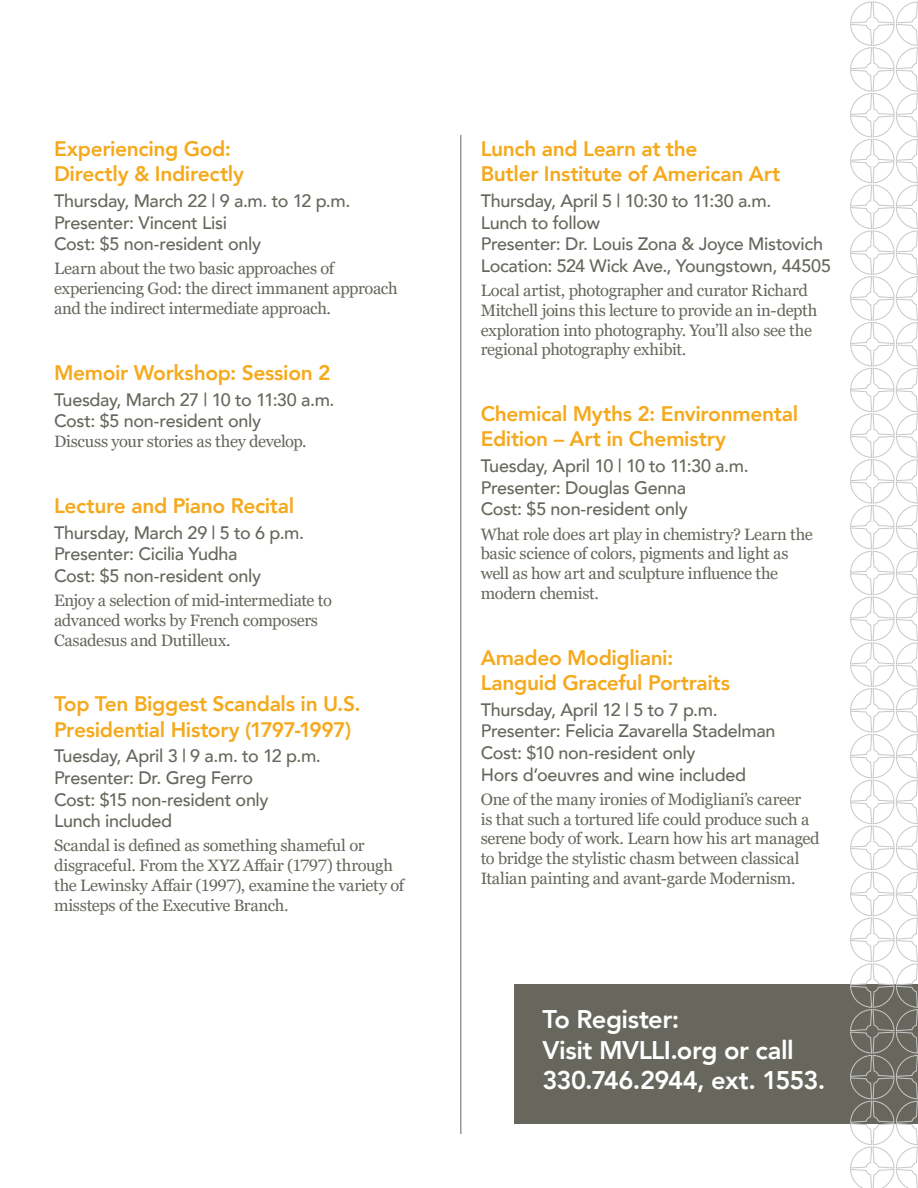
<style>
.page{position:relative;width:918px;height:1188px;background:#fff}
.page>*{position:absolute;margin:0;border:0;box-sizing:border-box;transform-origin:0 0}
.t1{font:800 25.5px/30.6px "Avenir";letter-spacing:-.02em;color:#fff}
.Class_Title{font:800 21px/25.2px "Avenir";letter-spacing:-.015em;color:#f5a91c}
.Details{font:500 18px "Avenir";letter-spacing:-.02em;color:#67675e}
.last_detail{font:500 18px "Avenir";letter-spacing:-.02em;color:#67675e}
.Class_Description{font:16.5px/19.8px "Georgia Pro";letter-spacing:-.02em;color:#67675e}
</style>
<div class="page">
<div style="left:514px;top:984px;width:404px;height:140px;background:#67675e"></div>
<svg style="left:850px;top:1px;width:68px;height:1187px"></svg>
<hr style="left:460px;top:135px;width:1px;height:999px;background:#67675e">
<p class="Class_Title" style="left:54px;top:135px;width:192px">Experiencing God:<br>Directly &amp; Indirectly</p>
<p class="Details" style="left:54px;top:185px;width:298px">Thursday, March 22 | 9 a.m. to 12 p.m.</p>
<p class="Details" style="left:54px;top:207px;width:175px">Presenter: Vincent Lisi</p>
<p class="last_detail" style="left:54px;top:228px;width:209px">Cost: $5 non-resident only</p>
<p class="Class_Description" style="left:54px;top:259px;width:345px">Learn about the two basic approaches of experiencing God: the direct immanent approach and the indirect intermediate approach.</p>
<p class="Class_Title" style="left:54px;top:358px;width:278px">Memoir Workshop: Session 2</p>
<p class="Details" style="left:54px;top:384px;width:282px">Tuesday, March 27 | 10 to 11:30 a.m.</p>
<p class="Details" style="left:54px;top:405px;width:209px">Cost: $5 non-resident only</p>
<p class="Class_Description" style="left:54px;top:432px;width:254px">Discuss your stories as they develop.</p>
<p class="Class_Title" style="left:54px;top:491px;width:242px">Lecture and Piano Recital</p>
<p class="Details" style="left:54px;top:517px;width:252px">Thursday, March 29 | 5 to 6 p.m.</p>
<p class="Details" style="left:54px;top:538px;width:185px">Presenter: Cicilia Yudha</p>
<p class="last_detail" style="left:54px;top:560px;width:209px">Cost: $5 non-resident only</p>
<p class="Class_Description" style="left:54px;top:591px;width:279px">Enjoy a selection of mid-intermediate to advanced works by French composers<br>Casadesus and Dutilleux.</p>
<p class="Class_Title" style="left:54px;top:690px;width:308px">Top Ten Biggest Scandals in U.S.<br>Presidential History (1797-1997)</p>
<p class="Details" style="left:54px;top:741px;width:268px">Tuesday, April 3 | 9 a.m. to 12 p.m.</p>
<p class="Details" style="left:54px;top:762px;width:201px">Presenter: Dr. Greg Ferro</p>
<p class="Details" style="left:54px;top:784px;width:216px">Cost: $15 non-resident only</p>
<p class="last_detail" style="left:54px;top:805px;width:120px">Lunch included</p>
<p class="Class_Description" style="left:54px;top:836px;width:352px">Scandal is defined as something shameful or disgraceful. From the XYZ Affair (1797) through the Lewinsky Affair (1997), examine the variety of missteps of the Executive Branch.</p>
<p class="Class_Title" style="left:481px;top:135px;width:301px">Lunch and Learn at the<br>Butler Institute of American Art</p>
<p class="Details" style="left:481px;top:185px;width:292px">Thursday, April 5 | 10:30 to 11:30 a.m.</p>
<p class="Details" style="left:481px;top:207px;width:121px">Lunch to follow</p>
<p class="Details" style="left:481px;top:228px;width:344px">Presenter: Dr. Louis Zona &amp; Joyce Mistovich</p>
<p class="last_detail" style="left:481px;top:250px;width:352px">Location: 524 Wick Ave., Youngstown, 44505</p>
<p class="Class_Description" style="left:481px;top:281px;width:338px">Local artist, photographer and curator Richard Mitchell joins this lecture to provide an in-depth exploration into photography. You’ll also see the regional photography exhibit.</p>
<p class="Class_Title" style="left:481px;top:400px;width:319px">Chemical Myths 2: Environmental<br>Edition – Art in Chemistry</p>
<p class="Details" style="left:481px;top:450px;width:270px">Tuesday, April 10 | 10 to 11:30 a.m.</p>
<p class="Details" style="left:481px;top:472px;width:207px">Presenter: Douglas Genna</p>
<p class="last_detail" style="left:481px;top:494px;width:209px">Cost: $5 non-resident only</p>
<p class="Class_Description" style="left:481px;top:525px;width:334px">What role does art play in chemistry? Learn the basic science of colors, pigments and light as well as how art and sculpture influence the modern chemist.</p>
<p class="Class_Title" style="left:481px;top:643px;width:251px">Amadeo Modigliani:<br>Languid Graceful Portraits</p>
<p class="Details" style="left:481px;top:694px;width:239px">Thursday, April 12 | 5 to 7 p.m.</p>
<p class="Details" style="left:481px;top:716px;width:296px">Presenter: Felicia Zavarella Stadelman</p>
<p class="Details" style="left:481px;top:737px;width:216px">Cost: $10 non-resident only</p>
<p class="last_detail" style="left:481px;top:759px;width:267px">Hors d’oeuvres and wine included</p>
<p class="Class_Description" style="left:481px;top:790px;width:341px">One of the many ironies of Modigliani’s career<br>is that such a tortured life could produce such a serene body of work. Learn how his art managed to bridge the stylistic chasm between classical Italian painting and avant-garde Modernism.</p>
<p class="t1" style="left:542px;top:1002px;width:139px">To Register:</p>
<p class="t1" style="left:542px;top:1033px;width:284px">Visit MVLLI.org or call<br>330.746.2944, ext. 1553.</p>
</div>
